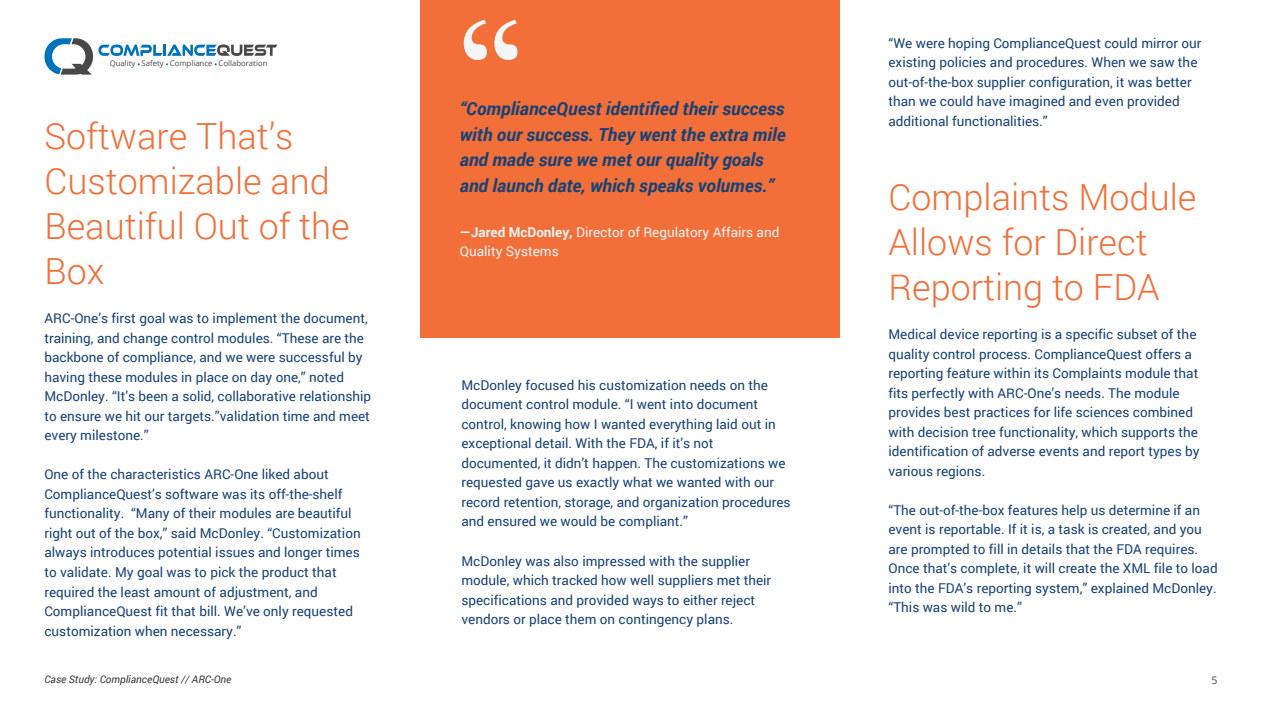
<style>
.page{position:relative;width:1263px;height:711px;background:#fff}
.page>*{position:absolute;margin:0;border:0;box-sizing:border-box;transform-origin:0 0}
.t1{font:300 36px/45px "Roboto";color:#f26f39}
.t2{font:italic 700 18px/25.5px "Roboto";color:#184275}
.t3{font:13.5px/19.5px "Roboto";color:#184275}
.t4{font:13.5px/19.5px "Roboto";color:#f4f5f5}
.t5{font:italic 10.5px "Roboto";color:#3a3a39}
.t6{font:10.5px "Open Sans";color:#4a4749}
.t7{font:7.8px "Open Sans";color:#494848}
.s1{font-weight:700}
</style>
<div class="page">
<div style="left:420px;top:0;width:420px;height:337px;background:#f26f39"></div>
<svg style="left:464px;top:20px;width:53px;height:40px"></svg>
<svg style="left:44px;top:38px;width:233px;height:37px"></svg>
<p class="t7" style="left:110px;top:58px;width:159px">Quality Safety Compliance Collaboration</p>
<h1 class="t1" style="left:44px;top:112px;width:307px">Software That’s<br>Customizable and<br>Beautiful Out of the<br>Box</h1>
<p class="t3" style="left:44px;top:308px;width:328px">ARC-One’s first goal was to implement the document, training, and change control modules. “These are the backbone of compliance, and we were successful by having these modules in place on day one,” noted McDonley. “It’s been a solid, collaborative relationship to ensure we hit our targets.”validation time and meet every milestone.”</p>
<p class="t3" style="left:44px;top:464px;width:318px">One of the characteristics ARC-One liked about ComplianceQuest’s software was its off-the-shelf functionality. “Many of their modules are beautiful right out of the box,” said McDonley. “Customization always introduces potential issues and longer times to validate. My goal was to pick the product that required the least amount of adjustment, and ComplianceQuest fit that bill. We’ve only requested customization when necessary.”</p>
<p class="t5" style="left:44px;top:671px;width:189px">Case Study: ComplianceQuest // ARC-One</p>
<h2 class="t2" style="left:460px;top:95px;width:327px">“ComplianceQuest identified their success with our success. They went the extra mile and made sure we met our quality goals and launch date, which speaks volumes.”</h2>
<p class="t4" style="left:460px;top:221px;width:321px"><span class="s1">—Jared McDonley,</span> Director of Regulatory Affairs and<br>Quality Systems</p>
<p class="t3" style="left:461px;top:374px;width:331px">McDonley focused his customization needs on the document control module. “I went into document control, knowing how I wanted everything laid out in exceptional detail. With the FDA, if it’s not documented, it didn’t happen. The customizations we requested gave us exactly what we wanted with our record retention, storage, and organization procedures and ensured we would be compliant.”</p>
<p class="t3" style="left:461px;top:550px;width:311px">McDonley was also impressed with the supplier module, which tracked how well suppliers met their specifications and provided ways to either reject vendors or place them on contingency plans.</p>
<p class="t3" style="left:888px;top:33px;width:314px">“We were hoping ComplianceQuest could mirror our existing policies and procedures. When we saw the out-of-the-box supplier configuration, it was better than we could have imagined and even provided additional functionalities.”</p>
<h1 class="t1" style="left:888px;top:173px;width:309px">Complaints Module<br>Allows for Direct<br>Reporting to FDA</h1>
<p class="t3" style="left:888px;top:324px;width:313px">Medical device reporting is a specific subset of the quality control process. ComplianceQuest offers a reporting feature within its Complaints module that fits perfectly with ARC-One’s needs. The module provides best practices for life sciences combined with decision tree functionality, which supports the identification of adverse events and report types by various regions.</p>
<p class="t3" style="left:888px;top:499px;width:331px">“The out-of-the-box features help us determine if an event is reportable. If it is, a task is created, and you are prompted to fill in details that the FDA requires.<br>Once that’s complete, it will create the XML file to load into the FDA’s reporting system,” explained McDonley. “This was wild to me.”</p>
<p class="t6" style="left:1211px;top:672px;width:8px">5</p>
</div>
